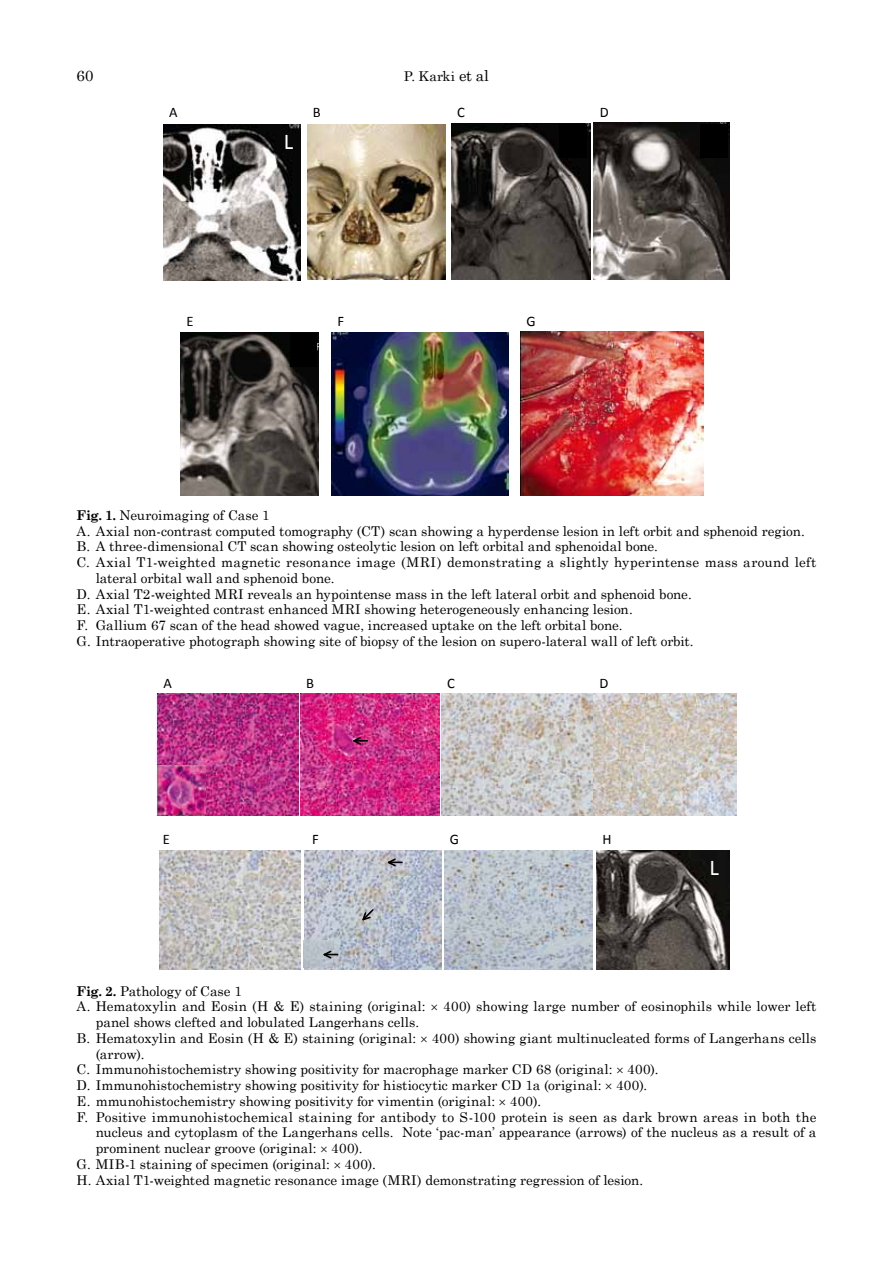
<style>
.page{position:relative;width:893px;height:1263px;background:#fff}
.page>*{position:absolute;margin:0;border:0;box-sizing:border-box;transform-origin:0 0}
.t1{font:22.65px "Calibri";color:#fff}
.t2{font:15px "Century Schoolbook";color:#000}
.t3{font:14.55px "Calibri";color:#000}
.t4{font:13.5px "Century Schoolbook";color:#000}
.t5{font:13.5px "Century Schoolbook";letter-spacing:.02em;color:#000}
.s1{font-size:15px}
.s2{font-weight:700}
.s3{font-family:"Koz Min Pro"}
</style>
<div class="page">
<img style="left:451px;top:124px;width:139px;height:156px">
<img style="left:594px;top:123px;width:135px;height:157px">
<img style="left:163px;top:125px;width:138px;height:155px">
<img style="left:308px;top:124px;width:137px;height:156px">
<img style="left:331px;top:333px;width:178px;height:163px">
<img style="left:181px;top:333px;width:137px;height:163px">
<img style="left:521px;top:331px;width:183px;height:165px">
<div style="left:560px;top:125px;width:27px;height:33px;background:#000"></div>
<div style="left:701px;top:125px;width:27px;height:33px;background:#000"></div>
<div style="left:290px;top:333px;width:26px;height:34px;background:#000"></div>
<img style="left:157px;top:693px;width:282px;height:123px">
<img style="left:444px;top:850px;width:148px;height:120px">
<img style="left:305px;top:850px;width:136px;height:120px">
<img style="left:159px;top:850px;width:142px;height:120px">
<img style="left:594px;top:693px;width:142px;height:123px">
<img style="left:441px;top:693px;width:151px;height:123px">
<svg style="left:361px;top:908px;width:14px;height:14px"></svg>
<svg style="left:385px;top:857px;width:17px;height:11px"></svg>
<svg style="left:350px;top:735px;width:17px;height:11px"></svg>
<img style="left:596px;top:850px;width:133px;height:120px">
<img style="left:157px;top:765px;width:48px;height:50px">
<img style="left:304px;top:941px;width:28px;height:26px">
<svg style="left:321px;top:949px;width:17px;height:11px"></svg>
<p class="t2" style="left:77px;top:66px;width:19px">60</p>
<p class="t4" style="left:404px;top:67px;width:87px">P. Karki <span class="s1">et al</span></p>
<p class="t3" style="left:169px;top:103px;width:10px">A</p>
<p class="t3" style="left:313px;top:103px;width:9px">B</p>
<p class="t3" style="left:457px;top:103px;width:9px">C</p>
<p class="t3" style="left:600px;top:103px;width:10px">D</p>
<h1 class="t1" style="left:284px;top:127px;width:11px">L</h1>
<p class="t3" style="left:186px;top:312px;width:9px">E</p>
<p class="t3" style="left:337px;top:312px;width:8px">F</p>
<p class="t3" style="left:527px;top:312px;width:11px">G</p>
<p class="t4" style="left:77px;top:506px;width:195px"><span class="s2">Fig. 1.</span> Neuroimaging of Case 1</p>
<p class="t4" style="left:77px;top:522px;width:730px">A. Axial non-contrast computed tomography (CT) scan showing a hyperdense lesion in left orbit and sphenoid region.</p>
<p class="t4" style="left:77px;top:538px;width:583px">B. A three-dimensional CT scan showing osteolytic lesion on left orbital and sphenoidal bone.</p>
<p class="t5" style="left:77px;top:554px;width:741px">C. Axial T1-weighted magnetic resonance image (MRI) demonstrating a slightly hyperintense mass around left</p>
<p class="t4" style="left:96px;top:569px;width:240px">lateral orbital wall and sphenoid bone.</p>
<p class="t4" style="left:77px;top:585px;width:617px">D. Axial T2-weighted MRI reveals an hypointense mass in the left lateral orbit and sphenoid bone.</p>
<p class="t4" style="left:77px;top:601px;width:558px">E. Axial T1-weighted contrast enhanced MRI showing heterogeneously enhancing lesion.</p>
<p class="t4" style="left:77px;top:617px;width:548px">F. Gallium 67 scan of the head showed vague, increased uptake on the left orbital bone.</p>
<p class="t4" style="left:77px;top:632px;width:619px">G. Intraoperative photograph showing site of biopsy of the lesion on supero-lateral wall of left orbit.</p>
<p class="t3" style="left:163px;top:674px;width:10px">A</p>
<p class="t3" style="left:306px;top:674px;width:9px">B</p>
<p class="t3" style="left:447px;top:674px;width:9px">C</p>
<p class="t3" style="left:599px;top:674px;width:10px">D</p>
<p class="t3" style="left:163px;top:830px;width:9px">E</p>
<p class="t3" style="left:312px;top:830px;width:8px">F</p>
<p class="t3" style="left:450px;top:830px;width:11px">G</p>
<p class="t3" style="left:602px;top:830px;width:11px">H</p>
<h1 class="t1" style="left:709px;top:853px;width:11px">L</h1>
<p class="t4" style="left:77px;top:982px;width:167px"><span class="s2">Fig. 2.</span> Pathology of Case 1</p>
<p class="t4" style="left:77px;top:998px;width:741px">A. Hematoxylin and Eosin (H &amp; E) staining (original: <span class="s3">×</span> 400) showing large number of eosinophils while lower left</p>
<p class="t4" style="left:96px;top:1014px;width:325px">panel shows clefted and lobulated Langerhans cells.</p>
<p class="t4" style="left:77px;top:1029px;width:741px">B. Hematoxylin and Eosin (H &amp; E) staining (original: <span class="s3">×</span> 400) showing giant multinucleated forms of Langerhans cells</p>
<p class="t4" style="left:96px;top:1045px;width:50px">(arrow).</p>
<p class="t4" style="left:77px;top:1061px;width:583px">C. Immunohistochemistry showing positivity for macrophage marker CD 68 (original: <span class="s3">×</span> 400).</p>
<p class="t4" style="left:77px;top:1077px;width:572px">D. Immunohistochemistry showing positivity for histiocytic marker CD 1a (original: <span class="s3">×</span> 400).</p>
<p class="t4" style="left:77px;top:1092px;width:466px">E. mmunohistochemistry showing positivity for vimentin (original: <span class="s3">×</span> 400).</p>
<p class="t5" style="left:77px;top:1108px;width:741px">F. Positive immunohistochemical staining for antibody to S-100 protein is seen as dark brown areas in both the</p>
<p class="t4" style="left:96px;top:1124px;width:722px">nucleus and cytoplasm of the Langerhans cells. Note ‘pac-man’ appearance (arrows) of the nucleus as a result of a</p>
<p class="t4" style="left:96px;top:1140px;width:268px">prominent nuclear groove (original: <span class="s3">×</span> 400).</p>
<p class="t4" style="left:77px;top:1155px;width:301px">G. MIB-1 staining of specimen (original: <span class="s3">×</span> 400).</p>
<p class="t4" style="left:77px;top:1171px;width:568px">H. Axial T1-weighted magnetic resonance image (MRI) demonstrating regression of lesion.</p>
</div>
